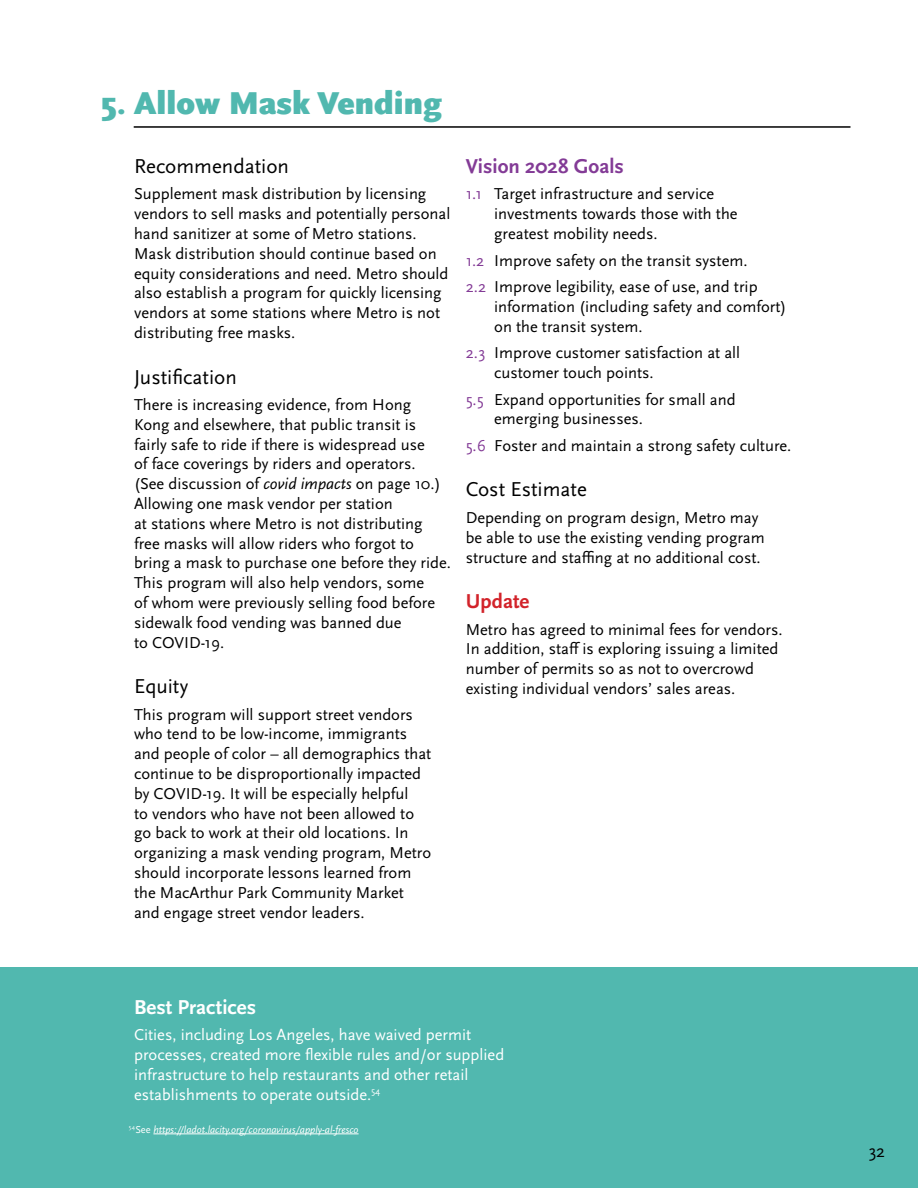
<style>
.page{position:relative;width:918px;height:1188px;background:#fff}
.page>*{position:absolute;margin:0;border:0;box-sizing:border-box;transform-origin:0 0}
.t1{font:900 33px "Scala Sans Pro";color:#51b8af}
.t2{font:21px "Scala Sans Pro";color:#000}
.t3{font:700 21px "Scala Sans Pro";color:#833b96}
.t4{font:700 21px "Scala Sans Pro";color:#fff}
.t5{font:700 21px "Scala Sans Pro";color:#d2232a}
.t6{font:18px "Scala Sans Pro";color:#000}
.t7{font:16.5px/19.8px "Scala Sans Pro";color:#000}
.t8{font:16.5px/19.8px "Scala Sans Pro";color:#fff}
.t9{font:italic 10.5px "Scala Sans Pro";color:#fff}
.s1{font-style:italic}
.s2{color:#833b96}
.s3{font-style:normal}
</style>
<div class="page">
<div style="left:0;top:968px;width:918px;height:220px;background:#51b8af"></div>
<hr style="left:134px;top:126px;width:716px;height:2px;background:#000">
<hr style="left:153px;top:1133px;width:206px;height:1px;background:#fff">
<h1 class="t1" style="left:101px;top:84px;width:343px">5. Allow Mask Vending</h1>
<p class="t2" style="left:134px;top:154px;width:156px">Recommendation</p>
<p class="t7" style="left:134px;top:184px;width:318px">Supplement mask distribution by licensing vendors to sell masks and potentially personal hand sanitizer at some of Metro stations.<br>Mask distribution should continue based on equity considerations and need. Metro should also establish a program for quickly licensing vendors at some stations where Metro is not distributing free masks.</p>
<p class="t2" style="left:134px;top:365px;width:104px">Justification</p>
<p class="t7" style="left:134px;top:395px;width:318px">There is increasing evidence, from Hong<br>Kong and elsewhere, that public transit is fairly safe to ride if there is widespread use<br>of face coverings by riders and operators.<br>(See discussion of <span class="s1">covid impacts</span> on page 10.)<br>Allowing one mask vendor per station<br>at stations where Metro is not distributing free masks will allow riders who forgot to bring a mask to purchase one before they ride.<br>This program will also help vendors, some<br>of whom were previously selling food before sidewalk food vending was banned due<br>to COVID-19.</p>
<p class="t2" style="left:134px;top:674px;width:56px">Equity</p>
<p class="t7" style="left:134px;top:704px;width:299px">This program will support street vendors who tend to be low-income, immigrants and people of color – all demographics that continue to be disproportionally impacted by COVID-19. It will be especially helpful<br>to vendors who have not been allowed to go back to work at their old locations. In organizing a mask vending program, Metro should incorporate lessons learned from the MacArthur Park Community Market and engage street vendor leaders.</p>
<p class="t3" style="left:466px;top:154px;width:160px">Vision 2028 Goals</p>
<p class="t7" style="left:494px;top:184px;width:245px;text-indent:-28px"><span class="s2">1.1</span> Target infrastructure and service investments towards those with the greatest mobility needs.</p>
<p class="t7" style="left:466px;top:247px;width:293px;line-height:26.5px"><span class="s2">1.2</span> Improve safety on the transit system.<br><span class="s2">2.2</span> Improve legibility, ease of use, and trip</p>
<p class="t7" style="left:494px;top:297px;width:294px">information (including safety and comfort) on the transit system.</p>
<p class="t7" style="left:494px;top:343px;width:247px;text-indent:-28px"><span class="s2">2.3</span> Improve customer satisfaction at all customer touch points.</p>
<p class="t7" style="left:494px;top:389px;width:243px;text-indent:-28px"><span class="s2">5.5</span> Expand opportunities for small and emerging businesses.</p>
<p class="t7" style="left:466px;top:436px;width:327px"><span class="s2">5.6</span> Foster and maintain a strong safety culture.</p>
<p class="t2" style="left:466px;top:478px;width:123px">Cost Estimate</p>
<p class="t7" style="left:466px;top:508px;width:301px">Depending on program design, Metro may be able to use the existing vending program structure and staffing at no additional cost.</p>
<p class="t5" style="left:466px;top:589px;width:65px">Update</p>
<p class="t7" style="left:466px;top:619px;width:318px">Metro has agreed to minimal fees for vendors.<br>In addition, staff is exploring issuing a limited number of permits so as not to overcrowd existing individual vendors’ sales areas.</p>
<p class="t4" style="left:134px;top:995px;width:124px">Best Practices</p>
<p class="t8" style="left:134px;top:1025px;width:372px">Cities, including Los Angeles, have waived permit processes, created more flexible rules and/or supplied infrastructure to help restaurants and other retail establishments to operate outside.<sup>54</sup></p>
<p class="t9" style="left:129px;top:1123px;width:231px"><sup>54</sup><span class="s3">See</span> https://ladot.lacity.org/coronavirus/apply-al-fresco</p>
<p class="t6" style="left:869px;top:1140px;width:18px">32</p>
</div>
